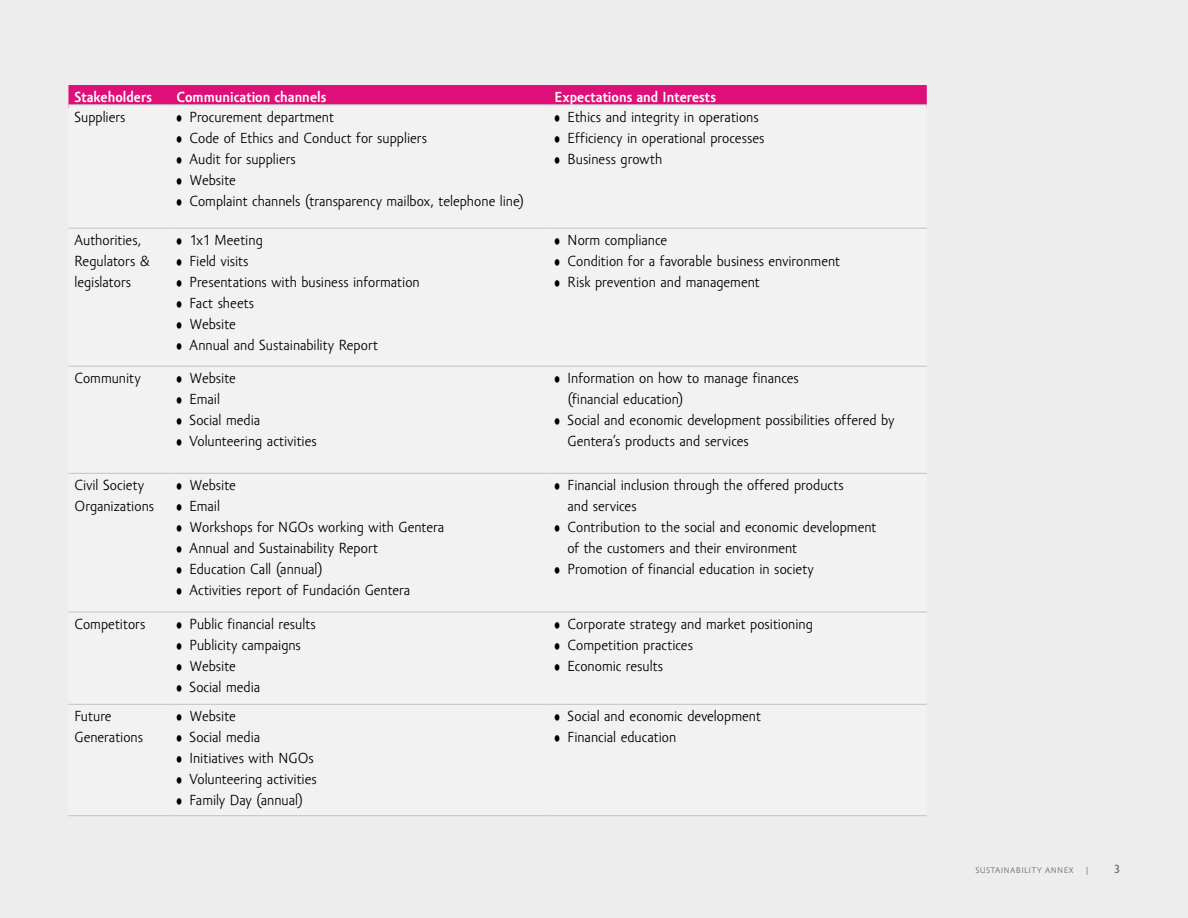
<style>
.page{position:relative;width:1188px;height:918px;background:#eeedee}
.page>*{position:absolute;margin:0;border:0;box-sizing:border-box;transform-origin:0 0}
.t1{font:15px/21px "Amor Sans Pro";color:#000}
.t2{font:700 15px "Amor Sans Pro";letter-spacing:.005em;color:#fff}
.t3{font:12px "Amor Sans Pro";letter-spacing:.04em;color:#757b84}
.t4{font:700 12px "Amor Sans Pro";color:#757b84}
</style>
<div class="page">
<div style="left:68px;top:85px;width:859px;height:19px;background:#df0f79"></div>
<svg style="left:68px;top:105px;width:859px;height:507px"></svg>
<hr style="left:68px;top:104px;width:103px;height:1px;background:#c0c1c5">
<hr style="left:171px;top:104px;width:378px;height:1px;background:#c0c1c5">
<hr style="left:549px;top:104px;width:378px;height:1px;background:#c0c1c5">
<hr style="left:68px;top:228px;width:103px;height:1px;background:#c0c1c5">
<hr style="left:171px;top:228px;width:378px;height:1px;background:#c0c1c5">
<hr style="left:549px;top:228px;width:378px;height:1px;background:#c0c1c5">
<hr style="left:68px;top:366px;width:103px;height:1px;background:#c0c1c5">
<hr style="left:171px;top:366px;width:378px;height:1px;background:#c0c1c5">
<hr style="left:549px;top:366px;width:378px;height:1px;background:#c0c1c5">
<hr style="left:68px;top:473px;width:103px;height:1px;background:#c0c1c5">
<hr style="left:171px;top:473px;width:378px;height:1px;background:#c0c1c5">
<hr style="left:549px;top:473px;width:378px;height:1px;background:#c0c1c5">
<hr style="left:68px;top:612px;width:103px;height:1px;background:#c0c1c5">
<hr style="left:171px;top:612px;width:378px;height:1px;background:#c0c1c5">
<hr style="left:549px;top:612px;width:378px;height:1px;background:#c0c1c5">
<hr style="left:68px;top:704px;width:103px;height:1px;background:#c0c1c5">
<hr style="left:171px;top:704px;width:378px;height:1px;background:#c0c1c5">
<hr style="left:549px;top:704px;width:378px;height:1px;background:#c0c1c5">
<hr style="left:68px;top:815px;width:103px;height:1px;background:#c0c1c5">
<hr style="left:171px;top:815px;width:378px;height:1px;background:#c0c1c5">
<hr style="left:549px;top:815px;width:378px;height:1px;background:#c0c1c5">
<p class="t2" style="left:74px;top:89px;width:79px">Stakeholders</p>
<p class="t2" style="left:177px;top:89px;width:151px">Communication channels</p>
<p class="t2" style="left:555px;top:89px;width:163px">Expectations and Interests</p>
<p class="t1" style="left:74px;top:107px;width:53px">Suppliers</p>
<p class="t1" style="left:177px;top:107px;width:159px">• Procurement department</p>
<p class="t1" style="left:177px;top:128px;width:252px">• Code of Ethics and Conduct for suppliers</p>
<p class="t1" style="left:177px;top:149px;width:121px">• Audit for suppliers</p>
<p class="t1" style="left:177px;top:170px;width:61px">• Website</p>
<p class="t1" style="left:177px;top:191px;width:349px">• Complaint channels (transparency mailbox, telephone line)</p>
<p class="t1" style="left:555px;top:107px;width:206px">• Ethics and integrity in operations</p>
<p class="t1" style="left:555px;top:128px;width:211px">• Efficiency in operational processes</p>
<p class="t1" style="left:555px;top:149px;width:109px">• Business growth</p>
<p class="t1" style="left:74px;top:230px;width:77px">Authorities,<br>Regulators &amp; legislators</p>
<p class="t1" style="left:177px;top:230px;width:88px">• 1x1 Meeting</p>
<p class="t1" style="left:177px;top:251px;width:74px">• Field visits</p>
<p class="t1" style="left:177px;top:272px;width:245px">• Presentations with business information</p>
<p class="t1" style="left:177px;top:293px;width:79px">• Fact sheets</p>
<p class="t1" style="left:177px;top:314px;width:61px">• Website</p>
<p class="t1" style="left:177px;top:335px;width:203px">• Annual and Sustainability Report</p>
<p class="t1" style="left:74px;top:368px;width:67px">Community</p>
<p class="t1" style="left:177px;top:368px;width:61px">• Website</p>
<p class="t1" style="left:177px;top:389px;width:45px">• Email</p>
<p class="t1" style="left:177px;top:410px;width:85px">• Social media</p>
<p class="t1" style="left:177px;top:431px;width:142px">• Volunteering activities</p>
<p class="t1" style="left:74px;top:475px;width:81px">Civil Society<br>Organizations</p>
<p class="t1" style="left:177px;top:475px;width:61px">• Website</p>
<p class="t1" style="left:177px;top:496px;width:45px">• Email</p>
<p class="t1" style="left:177px;top:517px;width:269px">• Workshops for NGOs working with Gentera</p>
<p class="t1" style="left:177px;top:538px;width:203px">• Annual and Sustainability Report</p>
<p class="t1" style="left:177px;top:559px;width:148px">• Education Call (annual)</p>
<p class="t1" style="left:177px;top:580px;width:235px">• Activities report of Fundación Gentera</p>
<p class="t1" style="left:74px;top:614px;width:73px">Competitors</p>
<p class="t1" style="left:177px;top:614px;width:141px">• Public financial results</p>
<p class="t1" style="left:177px;top:635px;width:126px">• Publicity campaigns</p>
<p class="t1" style="left:177px;top:656px;width:61px">• Website</p>
<p class="t1" style="left:177px;top:677px;width:85px">• Social media</p>
<p class="t1" style="left:74px;top:706px;width:70px">Future<br>Generations</p>
<p class="t1" style="left:177px;top:706px;width:61px">• Website</p>
<p class="t1" style="left:177px;top:727px;width:85px">• Social media</p>
<p class="t1" style="left:177px;top:748px;width:139px">• Initiatives with NGOs</p>
<p class="t1" style="left:177px;top:769px;width:142px">• Volunteering activities</p>
<p class="t1" style="left:177px;top:790px;width:128px">• Family Day (annual)</p>
<p class="t1" style="left:555px;top:230px;width:114px">• Norm compliance</p>
<p class="t1" style="left:555px;top:251px;width:287px">• Condition for a favorable business environment</p>
<p class="t1" style="left:555px;top:272px;width:207px">• Risk prevention and management</p>
<p class="t1" style="left:568px;top:368px;width:233px;text-indent:-13px">• Information on how to manage finances (financial education)</p>
<p class="t1" style="left:568px;top:410px;width:328px;text-indent:-13px">• Social and economic development possibilities offered by<br>Gentera’s products and services</p>
<p class="t1" style="left:567px;top:475px;width:278px;text-indent:-13px">• Financial inclusion through the offered products and services</p>
<p class="t1" style="left:567px;top:517px;width:311px;text-indent:-13px">• Contribution to the social and economic development of the customers and their environment</p>
<p class="t1" style="left:555px;top:559px;width:260px">• Promotion of financial education in society</p>
<p class="t1" style="left:555px;top:614px;width:260px">• Corporate strategy and market positioning</p>
<p class="t1" style="left:555px;top:635px;width:140px">• Competition practices</p>
<p class="t1" style="left:555px;top:656px;width:110px">• Economic results</p>
<p class="t1" style="left:555px;top:706px;width:208px">• Social and economic development</p>
<p class="t1" style="left:555px;top:727px;width:123px">• Financial education</p>
<p class="t3" style="left:975px;top:863px;width:114px">sustainability annex |</p>
<p class="t4" style="left:1114px;top:863px;width:8px">3</p>
</div>
